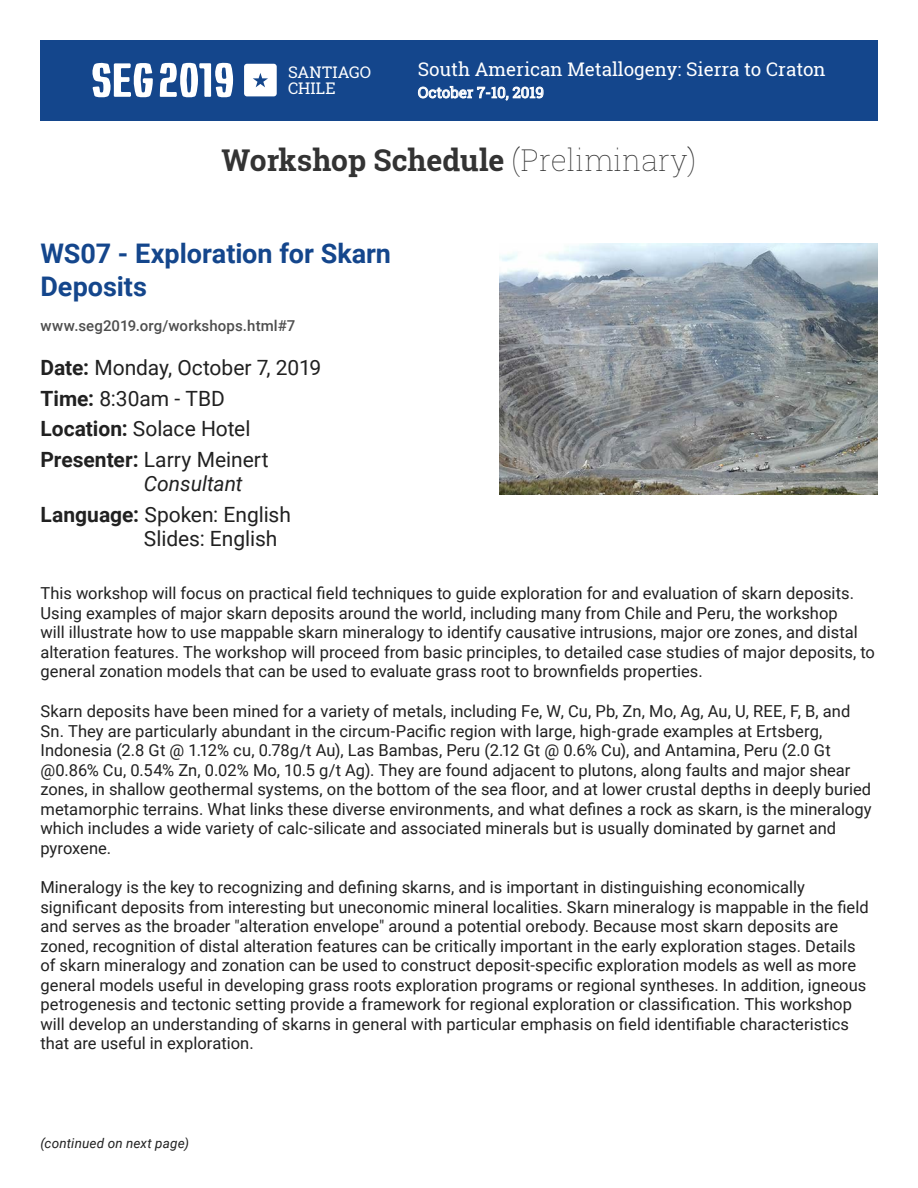
<style>
.page{position:relative;width:918px;height:1188px;background:#fff}
.page>*{position:absolute;margin:0;border:0;box-sizing:border-box;transform-origin:0 0}
.t1{font:700 30px "Roboto Slab";color:#333}
.t2{font:700 27px/33px "Roboto";color:#14468c}
.t3{font:21px/30.8px "Roboto";color:#212121}
.t4{font:18.75px "Roboto Slab";color:#fff}
.t5{font:16.5px/19.5px "Roboto";color:#212121}
.t6{font:16.05px/16px "Roboto Slab";letter-spacing:.01em;color:#fff}
.t7{font:500 15px "Roboto";letter-spacing:.01em;color:#4e4e4e}
.t8{font:15px "Roboto Slab";color:#fff}
.t9{font:italic 13.5px "Roboto";letter-spacing:.01em;color:#212121}
.s1{font-weight:100}
.s2{font-weight:700}
.s3{font-style:italic}
</style>
<div class="page">
<div style="left:40px;top:40px;width:837px;height:82px;background:#14468c"></div>
<div style="left:244px;top:64px;width:33px;height:32px;background:#fff;border-radius:3px"></div>
<svg style="left:253px;top:73px;width:15px;height:14px"></svg>
<svg style="left:92px;top:63px;width:61px;height:35px"></svg>
<svg style="left:160px;top:63px;width:73px;height:35px"></svg>
<svg style="left:418px;top:86px;width:125px;height:15px"></svg>
<img style="left:500px;top:243px;width:378px;height:252px">
<p class="t6" style="left:288px;top:64px;width:85px">SANTIAGO<br>CHILE</p>
<p class="t4" style="left:418px;top:56px;width:409px">South American Metallogeny: Sierra to Craton</p>
<p class="t8" style="left:418px;top:82px;width:128px">October 7-10, 2019</p>
<h1 class="t1" style="left:221px;top:140px;width:477px">Workshop Schedule <span class="s1">(Preliminary)</span></h1>
<h2 class="t2" style="left:40px;top:236px;width:352px">WS07 - Exploration for Skarn<br>Deposits</h2>
<p class="t7" style="left:40px;top:315px;width:257px">www.seg2019.org/workshops.html#7</p>
<p class="t3" style="left:40px;top:351px;width:282px"><span class="s2">Date:</span> Monday, October 7, 2019<br><span class="s2">Time:</span> 8:30am - TBD<br><span class="s2">Location:</span> Solace Hotel<br><span class="s2">Presenter:</span> Larry Meinert</p>
<p class="t3" style="left:40px;top:468px;width:252px;text-indent:103px"><span class="s3">Consultant<br></span><span class="s2">Language:</span> Spoken: English</p>
<p class="t3" style="left:144px;top:522px;width:135px">Slides: English</p>
<p class="t5" style="left:40px;top:583px;width:836px">This workshop will focus on practical field techniques to guide exploration for and evaluation of skarn deposits.<br>Using examples of major skarn deposits around the world, including many from Chile and Peru, the workshop<br>will illustrate how to use mappable skarn mineralogy to identify causative intrusions, major ore zones, and distal alteration features. The workshop will proceed from basic principles, to detailed case studies of major deposits, to general zonation models that can be used to evaluate grass root to brownfields properties.</p>
<p class="t5" style="left:40px;top:701px;width:833px">Skarn deposits have been mined for a variety of metals, including Fe, W, Cu, Pb, Zn, Mo, Ag, Au, U, REE, F, B, and Sn. They are particularly abundant in the circum-Pacific region with large, high-grade examples at Ertsberg, Indonesia (2.8 Gt @ 1.12% cu, 0.78g/t Au), Las Bambas, Peru (2.12 Gt @ 0.6% Cu), and Antamina, Peru (2.0 Gt @0.86% Cu, 0.54% Zn, 0.02% Mo, 10.5 g/t Ag). They are found adjacent to plutons, along faults and major shear zones, in shallow geothermal systems, on the bottom of the sea floor, and at lower crustal depths in deeply buried metamorphic terrains. What links these diverse environments, and what defines a rock as skarn, is the mineralogy which includes a wide variety of calc-silicate and associated minerals but is usually dominated by garnet and pyroxene.</p>
<p class="t5" style="left:40px;top:877px;width:830px">Mineralogy is the key to recognizing and defining skarns, and is important in distinguishing economically significant deposits from interesting but uneconomic mineral localities. Skarn mineralogy is mappable in the field and serves as the broader "alteration envelope" around a potential orebody. Because most skarn deposits are zoned, recognition of distal alteration features can be critically important in the early exploration stages. Details of skarn mineralogy and zonation can be used to construct deposit-specific exploration models as well as more general models useful in developing grass roots exploration programs or regional syntheses. In addition, igneous petrogenesis and tectonic setting provide a framework for regional exploration or classification. This workshop will develop an understanding of skarns in general with particular emphasis on field identifiable characteristics that are useful in exploration.</p>
<p class="t9" style="left:40px;top:1133px;width:150px">(continued on next page)</p>
</div>
